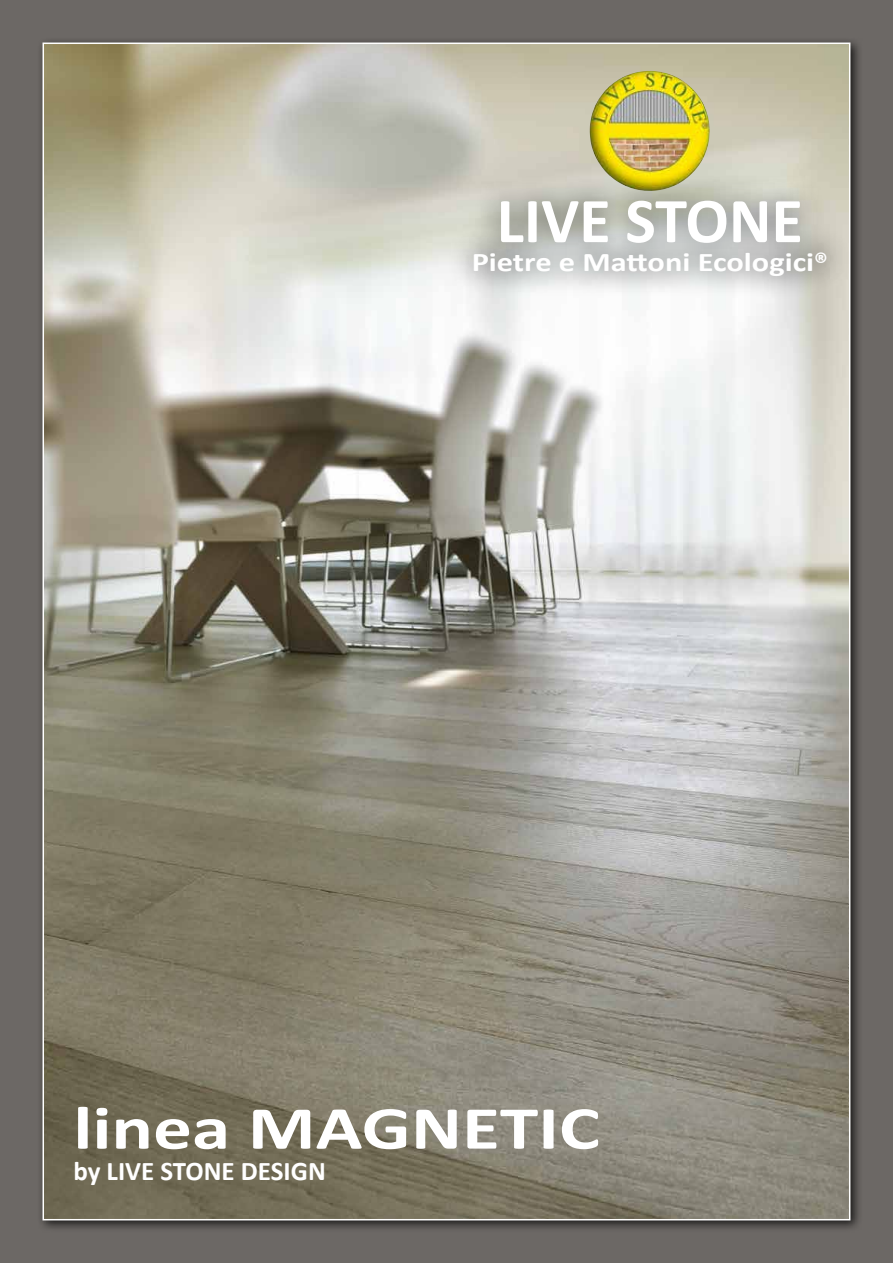
<style>
.page{position:relative;width:893px;height:1263px;background:#6c6865}
.page>*{position:absolute;margin:0;border:0;box-sizing:border-box;transform-origin:0 0}
.t1{font:700 64.5px "Calibri";color:#fff}
.t2{font:700 61.5px "Calibri";color:#fff;scale:1.26 1}
.t3{font:700 27px "Calibri";color:#fff;scale:1.2 1}
.t4{font:700 27px "Calibri";color:#fff}
</style>
<div class="page">
<div style="left:37px;top:37px;width:826px;height:1196px;background:#000;opacity:.75"></div>
<img style="left:46px;top:46px;width:801px;height:1171px">
<img style="left:590px;top:71px;width:120px;height:103px">
<div style="left:446px;top:174px;width:407px;height:129px;background:#000;opacity:.4"></div>
<h1 class="t1" style="left:497px;top:181px;width:308px">LIVE STONE</h1>
<p class="t3" style="left:472px;top:245px;width:298px">Pietre e Mattoni Ecologici®</p>
<h2 class="t2" style="left:73px;top:1090px;width:419px">linea MAGNETIC</h2>
<p class="t4" style="left:73px;top:1154px;width:254px">by LIVE STONE DESIGN</p>
</div>
